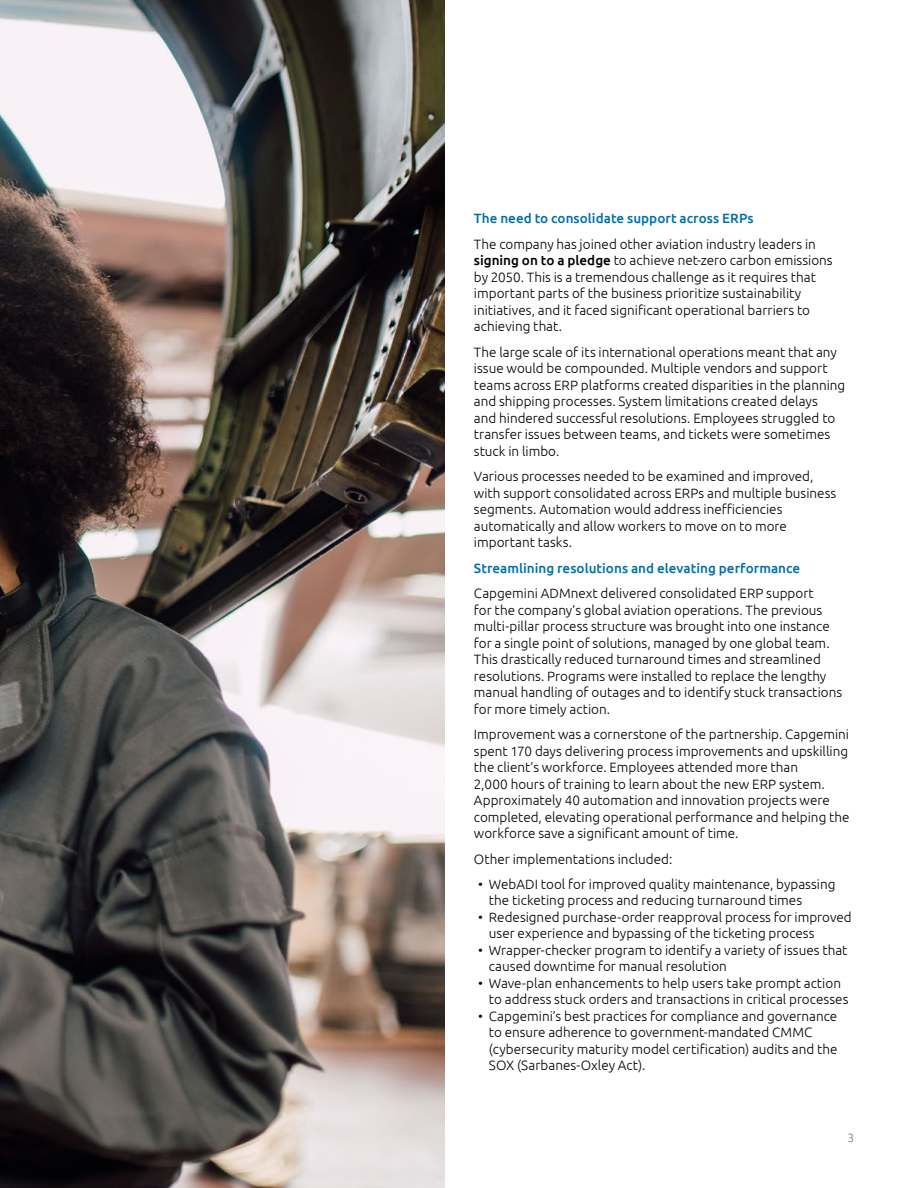
<style>
.page{position:relative;width:918px;height:1188px;background:#fff}
.page>*{position:absolute;margin:0;border:0;box-sizing:border-box;transform-origin:0 0}
.t1{font:300 13.5px/16.5px "Ubuntu";color:#000}
.t2{font:500 13.5px "Ubuntu";color:#0070ad}
.t3{font:300 12px "Ubuntu";color:#77787b}
.s1{font-weight:500}
</style>
<div class="page">
<img style="left:0;top:0;width:444px;height:1188px">
<svg style="left:0;top:1067px;width:26px;height:36px"></svg>
<p class="t2" style="left:474px;top:210px;width:281px">The need to consolidate support across ERPs</p>
<p class="t1" style="left:474px;top:235px;width:360px">The company has joined other aviation industry leaders in <span class="s1">signing on to a pledge</span> to achieve net-zero carbon emissions by 2050. This is a tremendous challenge as it requires that important parts of the business prioritize sustainability initiatives, and it faced significant operational barriers to achieving that.</p>
<p class="t1" style="left:474px;top:343px;width:373px">The large scale of its international operations meant that any issue would be compounded. Multiple vendors and support teams across ERP platforms created disparities in the planning and shipping processes. System limitations created delays<br>and hindered successful resolutions. Employees struggled to transfer issues between teams, and tickets were sometimes stuck in limbo.</p>
<p class="t1" style="left:474px;top:468px;width:364px">Various processes needed to be examined and improved, with support consolidated across ERPs and multiple business segments. Automation would address inefficiencies automatically and allow workers to move on to more important tasks.</p>
<p class="t2" style="left:474px;top:559px;width:328px">Streamlining resolutions and elevating performance</p>
<p class="t1" style="left:474px;top:585px;width:370px">Capgemini ADMnext delivered consolidated ERP support<br>for the company’s global aviation operations. The previous multi-pillar process structure was brought into one instance for a single point of solutions, managed by one global team.<br>This drastically reduced turnaround times and streamlined resolutions. Programs were installed to replace the lengthy manual handling of outages and to identify stuck transactions for more timely action.</p>
<p class="t1" style="left:474px;top:726px;width:377px">Improvement was a cornerstone of the partnership. Capgemini spent 170 days delivering process improvements and upskilling the client’s workforce. Employees attended more than<br>2,000 hours of training to learn about the new ERP system.<br>Approximately 40 automation and innovation projects were completed, elevating operational performance and helping the workforce save a significant amount of time.</p>
<p class="t1" style="left:474px;top:850px;width:200px">Other implementations included:</p>
<p class="t1" style="left:489px;top:876px;width:348px;text-indent:-11px">• WebADI tool for improved quality maintenance, bypassing the ticketing process and reducing turnaround times</p>
<p class="t1" style="left:489px;top:909px;width:364px;text-indent:-11px">• Redesigned purchase-order reapproval process for improved user experience and bypassing of the ticketing process</p>
<p class="t1" style="left:489px;top:942px;width:360px;text-indent:-11px">• Wrapper-checker program to identify a variety of issues that caused downtime for manual resolution</p>
<p class="t1" style="left:489px;top:975px;width:361px;text-indent:-11px">• Wave-plan enhancements to help users take prompt action to address stuck orders and transactions in critical processes</p>
<p class="t1" style="left:489px;top:1008px;width:350px;text-indent:-11px">• Capgemini’s best practices for compliance and governance to ensure adherence to government-mandated CMMC (cybersecurity maturity model certification) audits and the SOX (Sarbanes-Oxley Act).</p>
<p class="t3" style="left:847px;top:1130px;width:8px">3</p>
</div>
